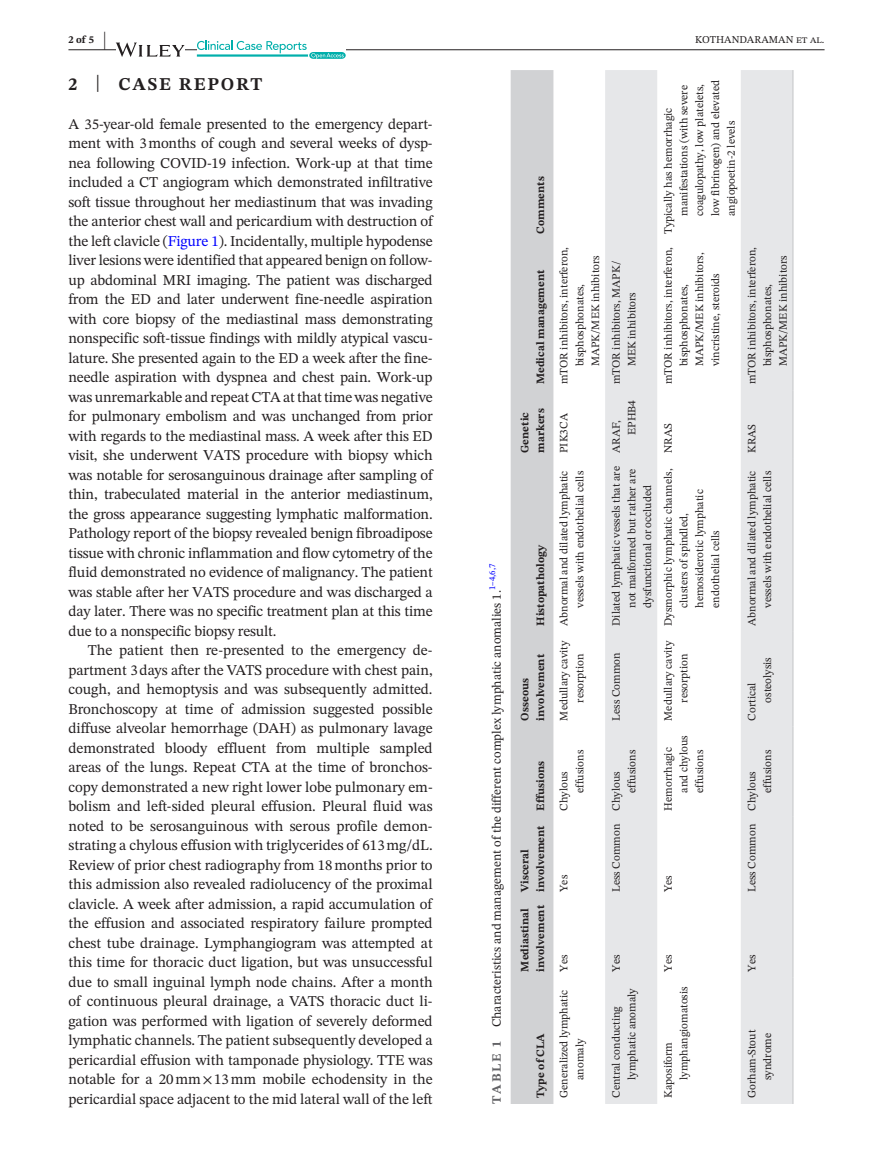
<style>
.page{position:relative;width:893px;height:1174px;background:#fff}
.page>*{position:absolute;margin:0;border:0;box-sizing:border-box;transform-origin:0 0}
.t1{font:700 18px "STIX Two Text";letter-spacing:.1em;color:#231f20}
.t2{font:15px/19.5px "STIX Two Text";letter-spacing:-.01em;color:#231f20;text-align:justify}
.t3{font:12.75px "STIX Two Text";color:#231f20}
.t4{font:11.25px/15.8px "STIX Two Text";color:#231f20}
.t5{font:700 11.25px/15.8px "STIX Two Text";color:#231f20}
.t6{font:10.5px "STIX Two Text";color:#231f20}
.t7{font:700 10.5px "STIX Two Text";color:#231f20}
.s1{font-size:21px}
.s2{font-weight:400;font-size:23.7px}
.s3{color:#00f}
.s4{font-family:"STIX"}
.s5{font-weight:700;color:#636366}
</style>
<div class="page">
<hr style="left:68px;top:49px;width:756px;height:1px;background:#231f20">
<svg style="left:116px;top:43px;width:69px;height:14px"></svg>
<svg style="left:197px;top:41px;width:149px;height:18px"></svg>
<div style="left:511px;top:70px;width:42px;height:1034px;background:#d1d2d4"></div>
<svg style="left:605px;top:70px;width:187px;height:1034px;fill:#e6e7e9"></svg>
<hr style="left:792px;top:977px;width:2px;height:127px;background:#d1d2d4">
<hr style="left:792px;top:898px;width:2px;height:79px;background:#d1d2d4">
<hr style="left:792px;top:816px;width:2px;height:82px;background:#d1d2d4">
<hr style="left:792px;top:726px;width:2px;height:90px;background:#d1d2d4">
<hr style="left:792px;top:632px;width:2px;height:94px;background:#d1d2d4">
<hr style="left:792px;top:459px;width:2px;height:173px;background:#d1d2d4">
<hr style="left:792px;top:390px;width:2px;height:69px;background:#d1d2d4">
<hr style="left:792px;top:240px;width:2px;height:150px;background:#d1d2d4">
<hr style="left:792px;top:70px;width:2px;height:170px;background:#d1d2d4">
<p class="t7" style="left:68px;top:32px;width:39px">2 of 5 <span class="s1">|</span></p>
<p class="t6" style="left:695px;top:32px;width:131px">KOTHANDARAMAN et al.</p>
<p class="t1" style="left:68px;top:71px;width:195px">2 <span class="s2">|</span> CASE REPORT</p>
<p class="t2" style="left:68px;top:114px;width:366px">A 35-year-old female presented to the emergency depart&shy;ment with 3months of cough and several weeks of dysp&shy;nea following COVID-19 infection. Work-up at that time included a CT angiogram which demonstrated infiltrative soft tissue throughout her mediastinum that was invading the anterior chest wall and pericardium with destruction of the left clavicle (<span class="s3">Figure 1</span>). Incidentally, multiple hypodense liver lesions were identified that appeared benign on follow&shy;up abdominal MRI imaging. The patient was discharged from the ED and later underwent fine-needle aspiration with core biopsy of the mediastinal mass demonstrating nonspecific soft-tissue findings with mildly atypical vascu&shy;lature. She presented again to the ED a week after the fine&shy;needle aspiration with dyspnea and chest pain. Work-up was unremarkable and repeat CTA at that time was negative for pulmonary embolism and was unchanged from prior with regards to the mediastinal mass. A week after this ED visit, she underwent VATS procedure with biopsy which was notable for serosanguinous drainage after sampling of thin, trabeculated material in the anterior mediastinum, the gross appearance suggesting lymphatic malformation.<br>Pathology report of the biopsy revealed benign fibroadipose tissue with chronic inflammation and flow cytometry of the fluid demonstrated no evidence of malignancy. The patient was stable after her VATS procedure and was discharged a day later. There was no specific treatment plan at this time due to a nonspecific biopsy result.</p>
<p class="t2" style="left:68px;top:640px;width:366px;text-indent:20px">The patient then re-presented to the emergency de&shy;partment 3days after the VATS procedure with chest pain, cough, and hemoptysis and was subsequently admitted.<br>Bronchoscopy at time of admission suggested possible diffuse alveolar hemorrhage (DAH) as pulmonary lavage demonstrated bloody effluent from multiple sampled areas of the lungs. Repeat CTA at the time of bronchos&shy;copy demonstrated a new right lower lobe pulmonary em&shy;bolism and left-sided pleural effusion. Pleural fluid was noted to be serosanguinous with serous profile demon&shy;strating a chylous effusion with triglycerides of 613mg/dL.<br>Review of prior chest radiography from 18months prior to this admission also revealed radiolucency of the proximal clavicle. A week after admission, a rapid accumulation of the effusion and associated respiratory failure prompted chest tube drainage. Lymphangiogram was attempted at this time for thoracic duct ligation, but was unsuccessful due to small inguinal lymph node chains. After a month of continuous pleural drainage, a VATS thoracic duct li&shy;gation was performed with ligation of severely deformed lymphatic channels. The patient subsequently developed a pericardial effusion with tamponade physiology. TTE was notable for a 20mm<span class="s4">×</span>13mm mobile echodensity in the pericardial space adjacent to the mid lateral wall of the left</p>
<p class="t4" style="left:660px;top:216px;width:137px;text-indent:-18px;rotate:-90deg">Typically has hemorrhagic manifestations (with severe coagulopathy, low platelets, low fibrinogen) and elevated angiopoetin-2 levels</p>
<p class="t5" style="left:533px;top:234px;width:59px;rotate:-90deg">Comments</p>
<p class="t4" style="left:556px;top:366px;width:121px;text-indent:-18px;rotate:-90deg">mTOR inhibitors, interferon, bisphosphonates,<br>MAPK/MEK inhibitors</p>
<p class="t4" style="left:660px;top:366px;width:121px;text-indent:-18px;rotate:-90deg">mTOR inhibitors, interferon, bisphosphonates,<br>MAPK/MEK inhibitors, vincristine, steroids</p>
<p class="t4" style="left:744px;top:366px;width:121px;text-indent:-18px;rotate:-90deg">mTOR inhibitors, interferon, bisphosphonates,<br>MAPK/MEK inhibitors</p>
<p class="t4" style="left:608px;top:366px;width:107px;text-indent:-18px;rotate:-90deg">mTOR inhibitors, MAPK/<br>MEK inhibitors</p>
<p class="t5" style="left:533px;top:384px;width:116px;rotate:-90deg">Medical management</p>
<p class="t4" style="left:608px;top:435px;width:36px;text-indent:-18px;rotate:-90deg">ARAF,<br>EPHB4</p>
<p class="t5" style="left:517px;top:453px;width:46px;rotate:-90deg">Genetic markers</p>
<p class="t4" style="left:556px;top:453px;width:41px;rotate:-90deg">PIK3CA</p>
<p class="t4" style="left:660px;top:453px;width:31px;rotate:-90deg">NRAS</p>
<p class="t4" style="left:744px;top:453px;width:31px;rotate:-90deg">KRAS</p>
<p class="t4" style="left:608px;top:608px;width:143px;text-indent:-18px;rotate:-90deg">Dilated lymphatic vessels that are not malformed but rather are dysfunctional or occluded</p>
<p class="t4" style="left:660px;top:608px;width:141px;text-indent:-18px;rotate:-90deg">Dysmorphic lymphatic channels, clusters of spindled, hemosiderotic lymphatic endothelial cells</p>
<p class="t4" style="left:556px;top:626px;width:157px;text-align:right;rotate:-90deg">Abnormal and dilated lymphatic vessels with endothelial cells</p>
<p class="t4" style="left:744px;top:626px;width:157px;text-align:right;rotate:-90deg">Abnormal and dilated lymphatic vessels with endothelial cells</p>
<p class="t5" style="left:533px;top:626px;width:83px;rotate:-90deg">Histopathology</p>
<p class="t3" style="left:488px;top:1104px;width:542px;rotate:-90deg"><span class="s5">TABLE 1</span> Characteristics and management of the different complex lymphatic anomalies 1.<sup>1–4,6,7</sup></p>
<p class="t4" style="left:556px;top:720px;width:82px;text-align:center;rotate:-90deg">Medullary cavity resorption</p>
<p class="t4" style="left:660px;top:720px;width:82px;text-align:center;rotate:-90deg">Medullary cavity resorption</p>
<p class="t4" style="left:608px;top:720px;width:70px;rotate:-90deg">Less Common</p>
<p class="t5" style="left:517px;top:720px;width:68px;rotate:-90deg">Osseous involvement</p>
<p class="t4" style="left:744px;top:702px;width:47px;text-indent:-18px;rotate:-90deg">Cortical osteolysis</p>
<p class="t4" style="left:660px;top:792px;width:59px;text-indent:-18px;rotate:-90deg">Hemorrhagic and chylous effusions</p>
<p class="t4" style="left:556px;top:792px;width:44px;text-indent:-18px;rotate:-90deg">Chylous effusions</p>
<p class="t4" style="left:608px;top:792px;width:44px;text-indent:-99px;rotate:-90deg">Less Common Chylous effusions</p>
<p class="t4" style="left:744px;top:793px;width:44px;text-indent:-99px;rotate:-90deg">Less Common Chylous effusions</p>
<p class="t5" style="left:533px;top:810px;width:51px;rotate:-90deg">Effusions</p>
<p class="t5" style="left:517px;top:892px;width:68px;rotate:-90deg">Visceral involvement</p>
<p class="t4" style="left:556px;top:892px;width:18px;rotate:-90deg">Yes</p>
<p class="t4" style="left:660px;top:892px;width:18px;rotate:-90deg">Yes</p>
<p class="t5" style="left:517px;top:971px;width:68px;rotate:-90deg">Mediastinal involvement</p>
<p class="t4" style="left:556px;top:971px;width:18px;rotate:-90deg">Yes</p>
<p class="t4" style="left:608px;top:971px;width:18px;rotate:-90deg">Yes</p>
<p class="t4" style="left:660px;top:971px;width:18px;rotate:-90deg">Yes</p>
<p class="t4" style="left:744px;top:971px;width:18px;rotate:-90deg">Yes</p>
<p class="t4" style="left:660px;top:1080px;width:95px;text-indent:-18px;rotate:-90deg">Kaposiform lymphangiomatosis</p>
<p class="t4" style="left:608px;top:1080px;width:94px;text-indent:-18px;rotate:-90deg">Central conducting lymphatic anomaly</p>
<p class="t4" style="left:556px;top:1080px;width:92px;text-indent:-18px;rotate:-90deg">Generalized lymphatic anomaly</p>
<p class="t4" style="left:744px;top:1098px;width:70px;text-align:right;rotate:-90deg">Gorham-Stout syndrome</p>
<p class="t5" style="left:533px;top:1098px;width:66px;rotate:-90deg">Type of CLA</p>
</div>
